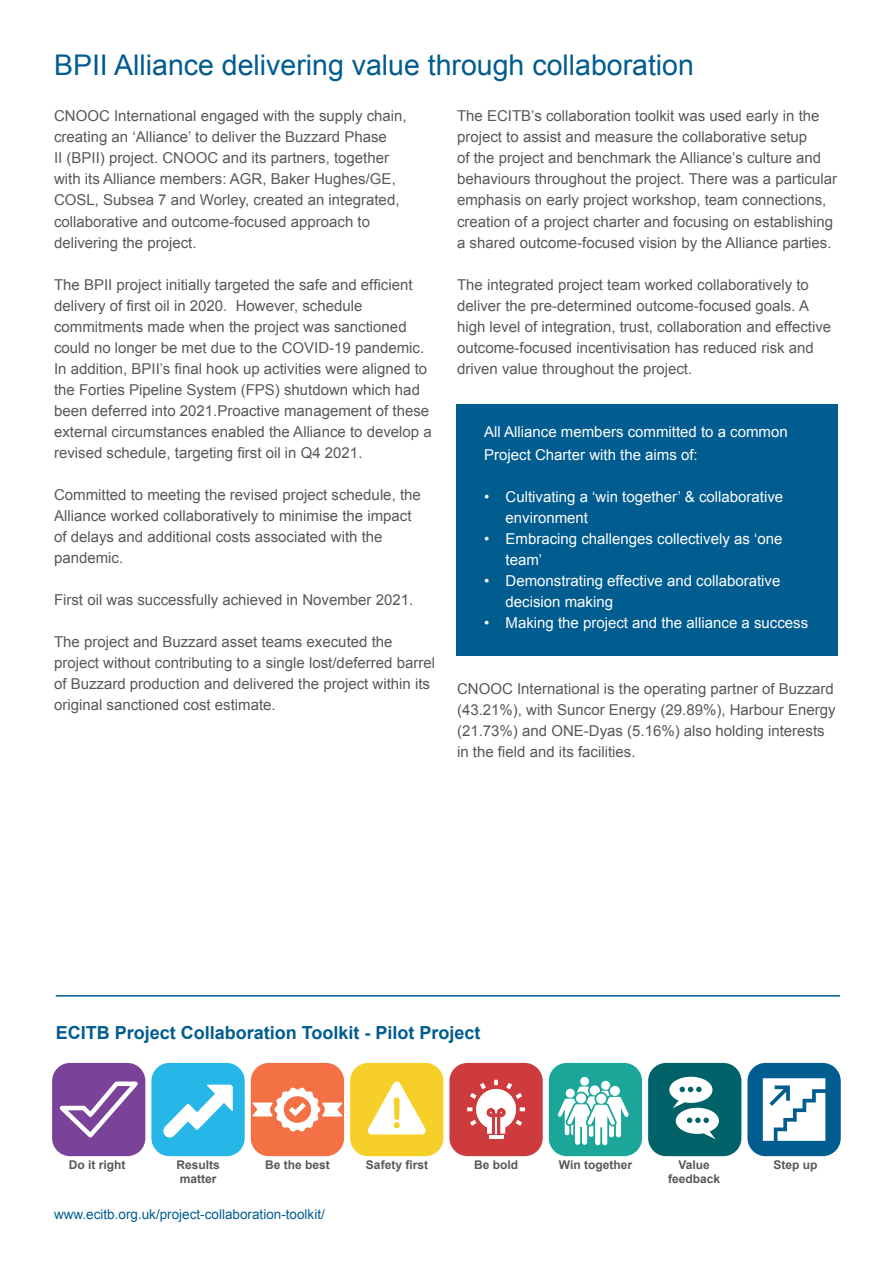
<style>
.page{position:relative;width:893px;height:1263px;background:#fff}
.page>*{position:absolute;margin:0;border:0;box-sizing:border-box;transform-origin:0 0}
.t1{font:28.5px "Arial";color:#015c90}
.Body_text{font:700 18px "Arial";color:#015c90}
.Body_text-2{font:15px/21px "Arial";color:#57585a}
.Body_text-3{font:15px/21px "Arial";color:#fff}
.t2{font:13.5px "Arial";color:#015c90}
.Body_text-4{font:700 12px/14.4px "Arial";color:#57585a}
</style>
<div class="page">
<div style="left:457px;top:404px;width:381px;height:251px;background:#015c90"></div>
<hr style="left:56px;top:995px;width:784px;height:1px;background:#015c90">
<div style="left:52px;top:1063px;width:93px;height:93px;background:#7a4399;border-radius:18px"></div>
<div style="left:151px;top:1063px;width:94px;height:93px;background:#26b6e7;border-radius:18px"></div>
<div style="left:251px;top:1063px;width:93px;height:93px;background:#f37144;border-radius:18px"></div>
<div style="left:350px;top:1063px;width:93px;height:93px;background:#f6cf28;border-radius:18px"></div>
<div style="left:449px;top:1063px;width:94px;height:93px;background:#ce3b3d;border-radius:18px"></div>
<div style="left:549px;top:1063px;width:93px;height:93px;background:#1aa698;border-radius:18px"></div>
<div style="left:648px;top:1063px;width:93px;height:93px;background:#006169;border-radius:18px"></div>
<div style="left:747px;top:1063px;width:94px;height:93px;background:#015c90;border-radius:18px"></div>
<svg style="left:60px;top:1081px;width:78px;height:56px"></svg>
<svg style="left:163px;top:1084px;width:70px;height:54px"></svg>
<svg style="left:252px;top:1087px;width:91px;height:45px"></svg>
<svg style="left:367px;top:1081px;width:59px;height:53px"></svg>
<hr style="left:489px;top:1135px;width:14px;height:4px;background:#fff">
<svg style="left:467px;top:1080px;width:58px;height:53px"></svg>
<div style="left:580px;top:1077px;width:9px;height:9px;background:#fff;border-radius:50%"></div>
<svg style="left:558px;top:1081px;width:71px;height:64px"></svg>
<svg style="left:669px;top:1077px;width:50px;height:62px"></svg>
<svg style="left:763px;top:1078px;width:62px;height:63px;background:#d9e7ee"></svg>
<p class="t1" style="left:54px;top:46px;width:641px">BPII Alliance delivering value through collaboration</p>
<p class="Body_text-2" style="left:54px;top:106px;width:354px">CNOOC International engaged with the supply chain, creating an ‘Alliance’ to deliver the Buzzard Phase<br>II (BPII) project. CNOOC and its partners, together with its Alliance members: AGR, Baker Hughes/GE, COSL, Subsea 7 and Worley, created an integrated, collaborative and outcome-focused approach to delivering the project.</p>
<p class="Body_text-2" style="left:54px;top:274px;width:379px">The BPII project initially targeted the safe and efficient delivery of first oil in 2020. However, schedule commitments made when the project was sanctioned could no longer be met due to the COVID-19 pandemic.<br>In addition, BPII’s final hook up activities were aligned to the Forties Pipeline System (FPS) shutdown which had been deferred into 2021.Proactive management of these external circumstances enabled the Alliance to develop a revised schedule, targeting first oil in Q4 2021.</p>
<p class="Body_text-2" style="left:54px;top:484px;width:368px">Committed to meeting the revised project schedule, the Alliance worked collaboratively to minimise the impact of delays and additional costs associated with the pandemic.</p>
<p class="Body_text-2" style="left:54px;top:589px;width:361px">First oil was successfully achieved in November 2021.</p>
<p class="Body_text-2" style="left:54px;top:631px;width:382px">The project and Buzzard asset teams executed the project without contributing to a single lost/deferred barrel of Buzzard production and delivered the project within its original sanctioned cost estimate.</p>
<p class="Body_text-2" style="left:457px;top:106px;width:381px">The ECITB’s collaboration toolkit was used early in the project to assist and measure the collaborative setup<br>of the project and benchmark the Alliance’s culture and behaviours throughout the project. There was a particular emphasis on early project workshop, team connections, creation of a project charter and focusing on establishing a shared outcome-focused vision by the Alliance parties.</p>
<p class="Body_text-2" style="left:457px;top:274px;width:376px">The integrated project team worked collaboratively to deliver the pre-determined outcome-focused goals. A high level of integration, trust, collaboration and effective outcome-focused incentivisation has reduced risk and driven value throughout the project.</p>
<p class="Body_text-3" style="left:484px;top:421px;width:305px;line-height:22.5px">All Alliance members committed to a common<br>Project Charter with the aims of:</p>
<p class="Body_text-3" style="left:506px;top:486px;width:279px;text-indent:-21px">• Cultivating a ‘win together’ &amp; collaborative environment</p>
<p class="Body_text-3" style="left:506px;top:528px;width:278px;text-indent:-21px">• Embracing challenges collectively as ‘one team’</p>
<p class="Body_text-3" style="left:506px;top:570px;width:276px;text-indent:-21px">• Demonstrating effective and collaborative decision making</p>
<p class="Body_text-3" style="left:484px;top:612px;width:325px">• Making the project and the alliance a success</p>
<p class="Body_text-2" style="left:457px;top:678px;width:380px">CNOOC International is the operating partner of Buzzard (43.21%), with Suncor Energy (29.89%), Harbour Energy (21.73%) and ONE-Dyas (5.16%) also holding interests in the field and its facilities.</p>
<p class="Body_text" style="left:56px;top:1021px;width:426px">ECITB Project Collaboration Toolkit - Pilot Project</p>
<p class="Body_text-4" style="left:69px;top:1158px;width:58px">Do it right</p>
<p class="Body_text-4" style="left:176px;top:1158px;width:45px">Results matter</p>
<p class="Body_text-4" style="left:265px;top:1158px;width:66px">Be the best</p>
<p class="Body_text-4" style="left:366px;top:1158px;width:64px">Safety first</p>
<p class="Body_text-4" style="left:474px;top:1158px;width:46px">Be bold</p>
<p class="Body_text-4" style="left:559px;top:1158px;width:75px">Win together</p>
<p class="Body_text-4" style="left:668px;top:1158px;width:54px;text-align:center">Value feedback</p>
<p class="Body_text-4" style="left:773px;top:1158px;width:46px">Step up</p>
<p class="t2" style="left:54px;top:1205px;width:272px">www.ecitb.org.uk/project-collaboration-toolkit/</p>
</div>
